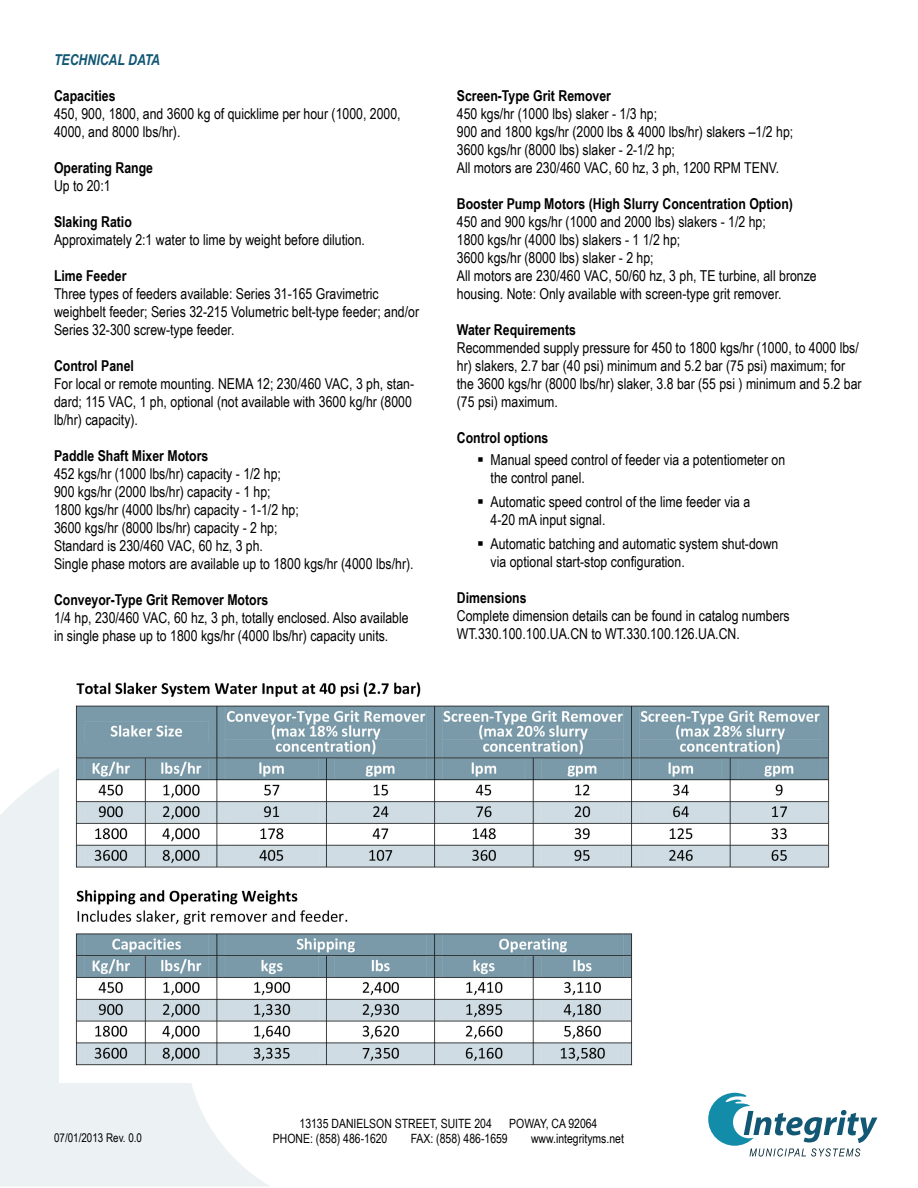
<style>
.page{position:relative;width:918px;height:1188px;background:#fff}
.page>*{position:absolute;margin:0;border:0;box-sizing:border-box;transform-origin:0 0}
.t1{font:15px/18px "Arial Narrow";color:#000}
.t2{font:700 15px "Arial Narrow";color:#000}
.t3{font:italic 700 15px "Arial Narrow";color:#125773}
.t4{font:12.75px "Arial Narrow";color:#000}
.t5{font:12px "Arial Narrow";color:#000}
</style>
<div class="page">
<svg style="left:708px;top:1093px;width:169px;height:64px"></svg>
<svg style="left:0;top:768px;width:269px;height:418px;background:#eef2f5"></svg>
<img style="left:59px;top:682px;width:771px;height:400px">
<p class="t3" style="left:54px;top:48px;width:108px">TECHNICAL DATA</p>
<p class="t2" style="left:54px;top:84px;width:63px">Capacities</p>
<p class="t1" style="left:54px;top:104px;width:348px">450, 900, 1800, and 3600 kg of quicklime per hour (1000, 2000,<br>4000, and 8000 lbs/hr).</p>
<p class="t2" style="left:54px;top:156px;width:101px">Operating Range</p>
<p class="t1" style="left:54px;top:176px;width:58px">Up to 20:1</p>
<p class="t2" style="left:54px;top:210px;width:79px">Slaking Ratio</p>
<p class="t1" style="left:54px;top:230px;width:313px">Approximately 2:1 water to lime by weight before dilution.</p>
<p class="t2" style="left:54px;top:264px;width:74px">Lime Feeder</p>
<p class="t1" style="left:54px;top:284px;width:367px">Three types of feeders available: Series 31-165 Gravimetric weighbelt feeder; Series 32-215 Volumetric belt-type feeder; and/or<br>Series 32-300 screw-type feeder.</p>
<p class="t2" style="left:54px;top:354px;width:81px">Control Panel</p>
<p class="t1" style="left:54px;top:374px;width:362px">For local or remote mounting. NEMA 12; 230/460 VAC, 3 ph, stan&shy;dard; 115 VAC, 1 ph, optional (not available with 3600 kg/hr (8000 lb/hr) capacity).</p>
<p class="t2" style="left:54px;top:444px;width:156px">Paddle Shaft Mixer Motors</p>
<p class="t1" style="left:54px;top:464px;width:361px">452 kgs/hr (1000 lbs/hr) capacity - 1/2 hp;<br>900 kgs/hr (2000 lbs/hr) capacity - 1 hp;<br>1800 kgs/hr (4000 lbs/hr) capacity - 1-1/2 hp;<br>3600 kgs/hr (8000 lbs/hr) capacity - 2 hp;<br>Standard is 230/460 VAC, 60 hz, 3 ph.<br>Single phase motors are available up to 1800 kgs/hr (4000 lbs/hr).</p>
<p class="t2" style="left:54px;top:588px;width:216px">Conveyor-Type Grit Remover Motors</p>
<p class="t1" style="left:54px;top:608px;width:356px">1/4 hp, 230/460 VAC, 60 hz, 3 ph, totally enclosed. Also available in single phase up to 1800 kgs/hr (4000 lbs/hr) capacity units.</p>
<p class="t2" style="left:457px;top:84px;width:156px">Screen-Type Grit Remover</p>
<p class="t1" style="left:457px;top:104px;width:338px">450 kgs/hr (1000 lbs) slaker - 1/3 hp;<br>900 and 1800 kgs/hr (2000 lbs &amp; 4000 lbs/hr) slakers –1/2 hp; 3600 kgs/hr (8000 lbs) slaker - 2-1/2 hp;<br>All motors are 230/460 VAC, 60 hz, 3 ph, 1200 RPM TENV.</p>
<p class="t2" style="left:457px;top:192px;width:338px">Booster Pump Motors (High Slurry Concentration Option)</p>
<p class="t1" style="left:457px;top:212px;width:361px">450 and 900 kgs/hr (1000 and 2000 lbs) slakers - 1/2 hp;<br>1800 kgs/hr (4000 lbs) slakers - 1 1/2 hp;<br>3600 kgs/hr (8000 lbs) slaker - 2 hp;<br>All motors are 230/460 VAC, 50/60 hz, 3 ph, TE turbine, all bronze housing. Note: Only available with screen-type grit remover.</p>
<p class="t2" style="left:457px;top:318px;width:121px">Water Requirements</p>
<p class="t1" style="left:457px;top:338px;width:406px">Recommended supply pressure for 450 to 1800 kgs/hr (1000, to 4000 lbs/ hr) slakers, 2.7 bar (40 psi) minimum and 5.2 bar (75 psi) maximum; for the 3600 kgs/hr (8000 lbs/hr) slaker, 3.8 bar (55 psi ) minimum and 5.2 bar (75 psi) maximum.</p>
<p class="t2" style="left:457px;top:426px;width:93px">Control options</p>
<p class="t1" style="left:491px;top:450px;width:296px">Manual speed control of feeder via a potentiometer on the control panel.</p>
<p class="t1" style="left:491px;top:492px;width:261px">Automatic speed control of the lime feeder via a<br>4-20 mA input signal.</p>
<p class="t1" style="left:491px;top:534px;width:289px">Automatic batching and automatic system shut-down via optional start-stop configuration.</p>
<p class="t2" style="left:457px;top:586px;width:71px">Dimensions</p>
<p class="t1" style="left:457px;top:606px;width:334px">Complete dimension details can be found in catalog numbers<br>WT.330.100.100.UA.CN to WT.330.100.126.UA.CN.</p>
<p class="t4" style="left:300px;top:1114px;width:194px">13135 DANIELSON STREET, SUITE 204</p>
<p class="t4" style="left:509px;top:1114px;width:90px">POWAY, CA 92064</p>
<p class="t5" style="left:54px;top:1129px;width:89px">07/01/2013 Rev. 0.0</p>
<p class="t4" style="left:273px;top:1129px;width:116px">PHONE: (858) 486-1620</p>
<p class="t4" style="left:411px;top:1129px;width:99px">FAX: (858) 486-1659</p>
<p class="t4" style="left:531px;top:1129px;width:94px">www.integrityms.net</p>
</div>
